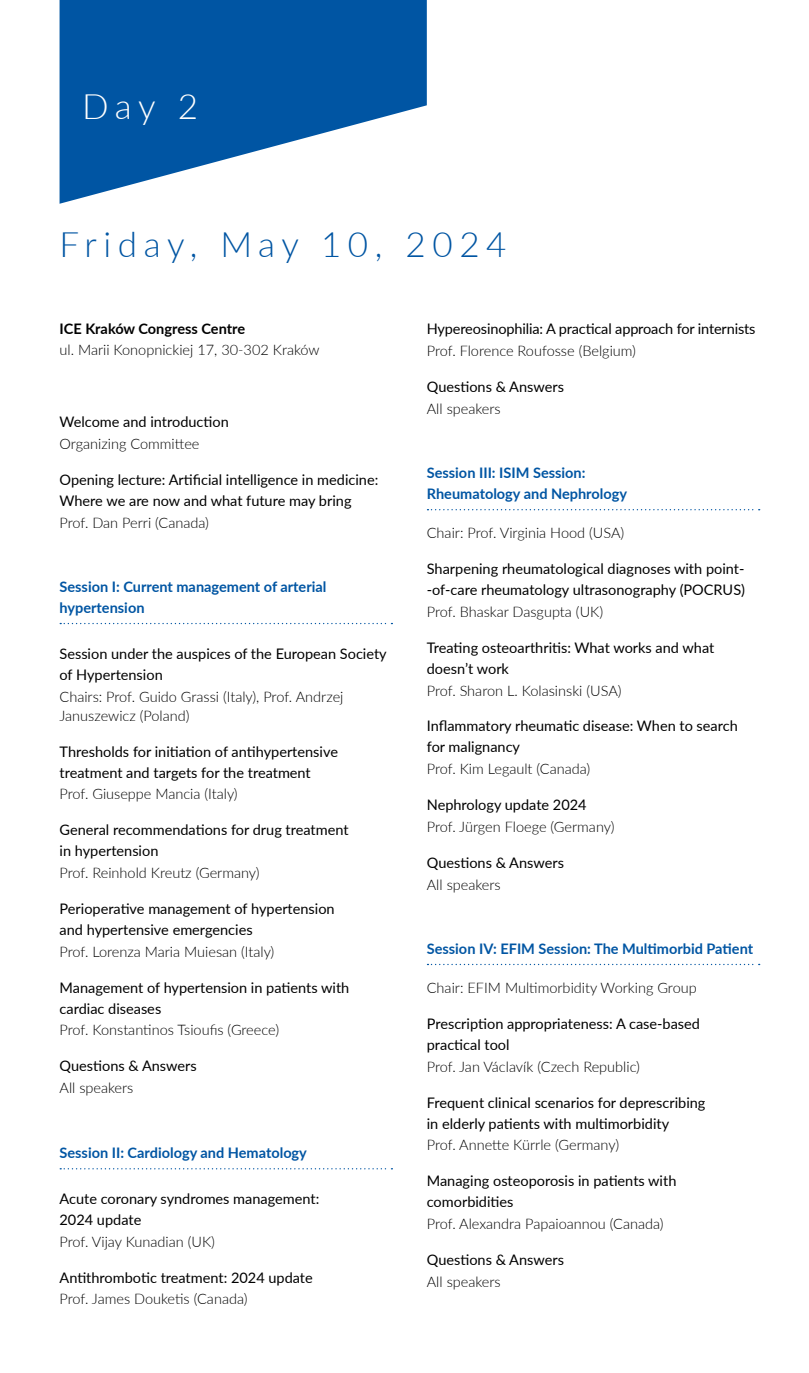
<style>
.page{position:relative;width:809px;height:1373px;background:#fff}
.page>*{position:absolute;margin:0;border:0;box-sizing:border-box;transform-origin:0 0}
.t1{font:300 35px "Lato";letter-spacing:.19em;color:#0055a3}
.t2{font:300 35px "Lato";color:#fff}
.t3{font:14.53px/21px "Lato";color:#000}
.t4{font:300 14.53px/19.2px "Lato";color:#000}
.t5{font:700 14.53px/21px "Lato";color:#0055a3}
.t6{font:700 14.53px "Lato";color:#000}
</style>
<div class="page">
<svg style="left:60px;top:0;width:367px;height:204px;fill:#0055a3"></svg>
<svg style="left:60px;top:622px;width:332px;height:2px"></svg>
<svg style="left:60px;top:1168px;width:332px;height:1px"></svg>
<svg style="left:427px;top:509px;width:332px;height:1px"></svg>
<svg style="left:427px;top:963px;width:332px;height:2px"></svg>
<h1 class="t2" style="left:82px;top:82px;width:117px">Day 2</h1>
<h1 class="t1" style="left:60px;top:219px;width:448px">Friday, May 10, 2024</h1>
<p class="t6" style="left:60px;top:318px;width:187px">ICE Kraków Congress Centre</p>
<p class="t4" style="left:60px;top:340px;width:261px">ul. Marii Konopnickiej 17, 30-302 Kraków</p>
<p class="t3" style="left:60px;top:411px;width:171px">Welcome and introduction</p>
<p class="t4" style="left:60px;top:433px;width:141px">Organizing Committee</p>
<p class="t3" style="left:60px;top:468px;width:320px">Opening lecture: Artificial intelligence in medicine:<br>Where we are now and what future may bring</p>
<p class="t4" style="left:60px;top:512px;width:151px">Prof. Dan Perri (Canada)</p>
<p class="t5" style="left:60px;top:575px;width:268px">Session I: Current management of arterial hypertension</p>
<p class="t3" style="left:60px;top:642px;width:329px">Session under the auspices of the European Society of Hypertension</p>
<p class="t4" style="left:60px;top:686px;width:285px">Chairs: Prof. Guido Grassi (Italy), Prof. Andrzej<br>Januszewicz (Poland)</p>
<p class="t3" style="left:60px;top:740px;width:280px">Thresholds for initiation of antihypertensive treatment and targets for the treatment</p>
<p class="t4" style="left:60px;top:784px;width:180px">Prof. Giuseppe Mancia (Italy)</p>
<p class="t3" style="left:60px;top:818px;width:290px">General recommendations for drug treatment in hypertension</p>
<p class="t4" style="left:60px;top:862px;width:202px">Prof. Reinhold Kreutz (Germany)</p>
<p class="t3" style="left:60px;top:897px;width:277px">Perioperative management of hypertension and hypertensive emergencies</p>
<p class="t4" style="left:60px;top:941px;width:216px">Prof. Lorenza Maria Muiesan (Italy)</p>
<p class="t3" style="left:60px;top:976px;width:291px">Management of hypertension in patients with cardiac diseases</p>
<p class="t4" style="left:60px;top:1019px;width:221px">Prof. Konstantinos Tsioufis (Greece)</p>
<p class="t3" style="left:60px;top:1054px;width:139px">Questions &amp; Answers</p>
<p class="t4" style="left:60px;top:1077px;width:75px">All speakers</p>
<p class="t5" style="left:60px;top:1141px;width:249px">Session II: Cardiology and Hematology</p>
<p class="t3" style="left:60px;top:1187px;width:261px">Acute coronary syndromes management:<br>2024 update</p>
<p class="t4" style="left:60px;top:1231px;width:157px">Prof. Vijay Kunadian (UK)</p>
<p class="t3" style="left:60px;top:1265px;width:255px">Antithrombotic treatment: 2024 update</p>
<p class="t4" style="left:60px;top:1288px;width:189px">Prof. James Douketis (Canada)</p>
<p class="t3" style="left:427px;top:318px;width:330px">Hypereosinophilia: A practical approach for internists</p>
<p class="t4" style="left:427px;top:340px;width:211px">Prof. Florence Roufosse (Belgium)</p>
<p class="t3" style="left:427px;top:375px;width:139px">Questions &amp; Answers</p>
<p class="t4" style="left:427px;top:398px;width:75px">All speakers</p>
<p class="t5" style="left:427px;top:461px;width:202px">Session III: ISIM Session:<br>Rheumatology and Nephrology</p>
<p class="t4" style="left:427px;top:523px;width:199px">Chair: Prof. Virginia Hood (USA)</p>
<p class="t3" style="left:427px;top:557px;width:320px">Sharpening rheumatological diagnoses with point--of-care rheumatology ultrasonography (POCRUS)</p>
<p class="t4" style="left:427px;top:601px;width:178px">Prof. Bhaskar Dasgupta (UK)</p>
<p class="t3" style="left:427px;top:636px;width:289px">Treating osteoarthritis: What works and what doesn’t work</p>
<p class="t4" style="left:427px;top:680px;width:196px">Prof. Sharon L. Kolasinski (USA)</p>
<p class="t3" style="left:427px;top:715px;width:312px">Inflammatory rheumatic disease: When to search for malignancy</p>
<p class="t4" style="left:427px;top:758px;width:165px">Prof. Kim Legault (Canada)</p>
<p class="t3" style="left:427px;top:793px;width:161px">Nephrology update 2024</p>
<p class="t4" style="left:427px;top:816px;width:189px">Prof. Jürgen Floege (Germany)</p>
<p class="t3" style="left:427px;top:851px;width:139px">Questions &amp; Answers</p>
<p class="t4" style="left:427px;top:874px;width:75px">All speakers</p>
<p class="t5" style="left:427px;top:937px;width:328px">Session IV: EFIM Session: The Multimorbid Patient</p>
<p class="t4" style="left:427px;top:977px;width:271px">Chair: EFIM Multimorbidity Working Group</p>
<p class="t3" style="left:427px;top:1012px;width:275px">Prescription appropriateness: A case-based practical tool</p>
<p class="t4" style="left:427px;top:1056px;width:215px">Prof. Jan Václavík (Czech Republic)</p>
<p class="t3" style="left:427px;top:1090px;width:280px">Frequent clinical scenarios for deprescribing in elderly patients with multimorbidity</p>
<p class="t4" style="left:427px;top:1134px;width:194px">Prof. Annette Kürrle (Germany)</p>
<p class="t3" style="left:427px;top:1169px;width:251px">Managing osteoporosis in patients with comorbidities</p>
<p class="t4" style="left:427px;top:1213px;width:238px">Prof. Alexandra Papaioannou (Canada)</p>
<p class="t3" style="left:427px;top:1248px;width:139px">Questions &amp; Answers</p>
<p class="t4" style="left:427px;top:1270px;width:75px">All speakers</p>
</div>
